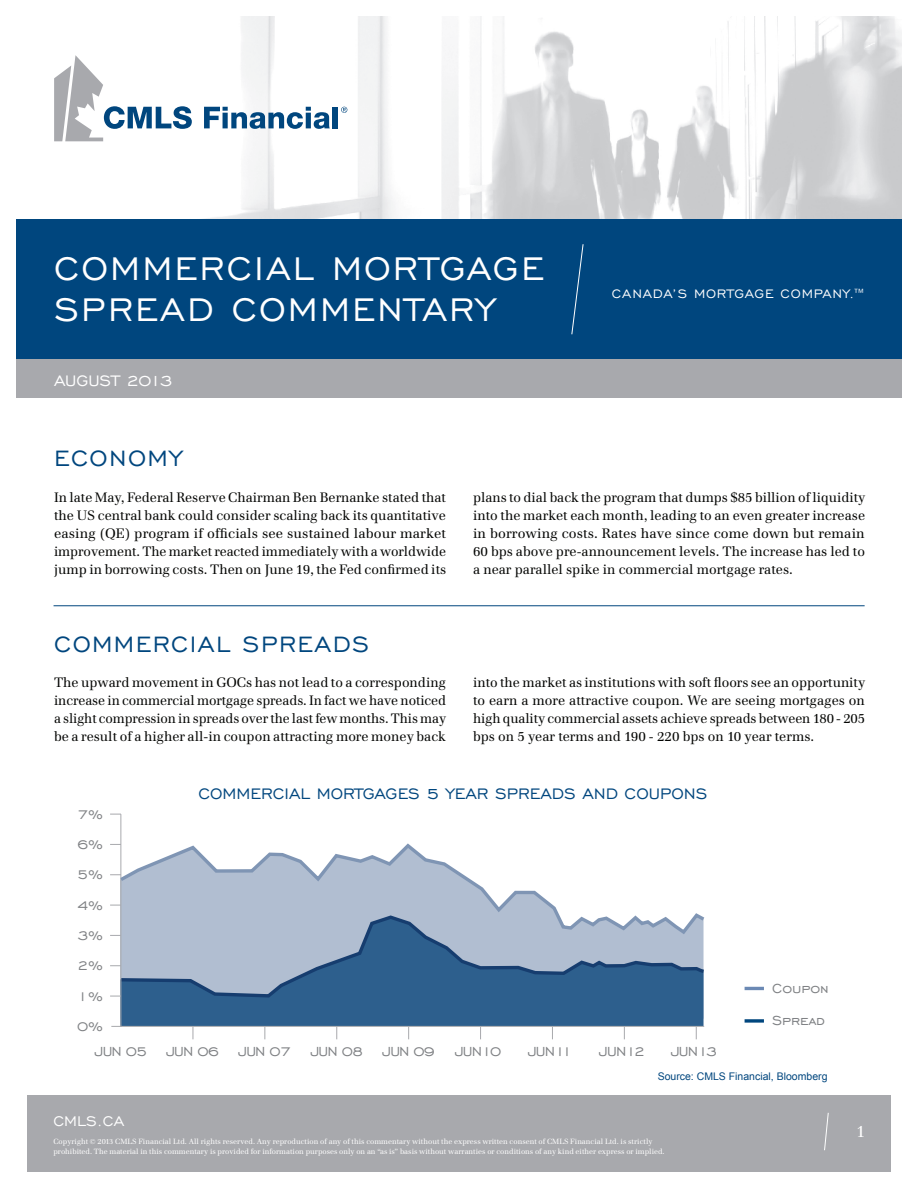
<style>
.page{position:relative;width:918px;height:1188px;background:#fff}
.page>*{position:absolute;margin:0;border:0;box-sizing:border-box;transform-origin:0 0}
.t1{font:42px/40.5px "Engravers Gothic BT";letter-spacing:.05em;color:#fff}
.t2{font:28.5px "Engravers Gothic BT";letter-spacing:.05em;color:#00467e}
.t3{font:19.5px "Engravers Gothic BT";color:#00467e}
.t4{font:19.5px "Engravers Gothic BT";letter-spacing:-.02em;color:#fff}
.t5{font:18px "Engravers Gothic BT";color:#fff}
.t6{font:16.8px/30.3px "Engravers Gothic BT";letter-spacing:-.05em;color:#808285}
.t7{font:16.8px/32.1px "Engravers Gothic BT";letter-spacing:-.005em;color:#808285}
.t8{font:16.5px "Emona";color:#fff}
.t9{font:15.75px "Engravers Gothic BT";letter-spacing:.05em;color:#fff}
.t10{font:13.5px/18px "Emona";color:#040503;text-align:justify}
.t11{font:10.5px "Arial";color:#00467e}
.t12{font:7.5px/10.5px "Emona";color:#fff}
</style>
<div class="page">
<img style="left:54px;top:16px;width:848px;height:203px">
<div style="left:16px;top:219px;width:886px;height:140px;background:#00467e"></div>
<div style="left:16px;top:359px;width:886px;height:39px;background:#a8a9ad"></div>
<svg style="left:204px;top:107px;width:126px;height:22px"></svg>
<div style="left:333px;top:107px;width:5px;height:21px;background:#00467e"></div>
<svg style="left:54px;top:55px;width:138px;height:86px"></svg>
<svg style="left:341px;top:107px;width:6px;height:6px"></svg>
<svg style="left:571px;top:244px;width:13px;height:91px"></svg>
<hr style="left:54px;top:606px;width:811px;height:1px;background:#00467e">
<div style="left:27px;top:1095px;width:863px;height:77px;background:#a8a9ad"></div>
<svg style="left:824px;top:1112px;width:5px;height:39px"></svg>
<div style="left:121px;top:999px;width:583px;height:27px;background:#2d5f8d"></div>
<svg style="left:118px;top:937px;width:586px;height:62px"></svg>
<hr style="left:120px;top:814px;width:1px;height:212px;background:#a8a9ad">
<hr style="left:111px;top:1026px;width:593px;height:1px;background:#a8a9ad">
<svg style="left:117px;top:841px;width:588px;height:96px"></svg>
<svg style="left:193px;top:1027px;width:1px;height:12px"></svg>
<svg style="left:264px;top:1027px;width:1px;height:12px"></svg>
<svg style="left:336px;top:1027px;width:1px;height:12px"></svg>
<svg style="left:408px;top:1027px;width:1px;height:12px"></svg>
<svg style="left:480px;top:1027px;width:1px;height:12px"></svg>
<svg style="left:552px;top:1027px;width:1px;height:12px"></svg>
<svg style="left:624px;top:1027px;width:1px;height:12px"></svg>
<svg style="left:696px;top:1027px;width:1px;height:12px"></svg>
<svg style="left:745px;top:1019px;width:19px;height:4px"></svg>
<hr style="left:745px;top:987px;width:19px;height:3px;background:#6b89b4">
<h1 class="t1" style="left:54px;top:247px;width:491px">Commercial Mortgage<br>Spread COMME</h1>
<h1 class="t1" style="left:377px;top:288px;width:120px">NTARY</h1>
<h3 class="t4" style="left:54px;top:370px;width:120px">August 2013</h3>
<h2 class="t2" style="left:54px;top:442px;width:133px">Economy</h2>
<p class="t9" style="left:612px;top:285px;width:93px">CANADA’S MORTGAGE</p>
<p class="t9" style="left:781px;top:285px;width:22px">COMPA</p>
<p class="t9" style="left:833px;top:285px;width:35px">NY.™</p>
<p class="t10" style="left:54px;top:489px;width:394px">In late May, Federal Reserve Chairman Ben Bernanke stated that the US central bank could consider scaling back its quantitative easing (QE) program if officials see sustained labour market improvement. The market reacted immediately with a worldwide jump in borrowing costs. Then on June 19, the Fed confirmed its</p>
<p class="t10" style="left:473px;top:489px;width:394px">plans to dial back the program that dumps $85 billion of liquidity into the market each month, leading to an even greater increase in borrowing costs. Rates have since come down but remain 60 bps above pre-announcement levels. The increase has led to a near parallel spike in commercial mortgage rates.</p>
<h2 class="t2" style="left:54px;top:628px;width:314px">Commercial Spreads</h2>
<p class="t10" style="left:54px;top:673px;width:394px">The upward movement in GOCs has not lead to a corresponding increase in commercial mortgage spreads. In fact we have noticed a slight compression in spreads over the last few months. This may be a result of a higher all-in coupon attracting more money back</p>
<p class="t10" style="left:473px;top:673px;width:394px">into the market as institutions with soft floors see an opportunity to earn a more attractive coupon. We are seeing mortgages on high quality commercial assets achieve spreads between 180 - 205 bps on 5 year terms and 190 - 220 bps on 10 year terms.</p>
<p class="t6" style="left:77px;top:798px;width:27px">7%</p>
<p class="t6" style="left:77px;top:829px;width:27px">6%</p>
<p class="t6" style="left:77px;top:859px;width:27px">5%</p>
<p class="t6" style="left:77px;top:890px;width:27px">4%</p>
<p class="t6" style="left:77px;top:920px;width:27px">3%</p>
<p class="t6" style="left:77px;top:950px;width:27px">2%<br>1%</p>
<h3 class="t3" style="left:198px;top:783px;width:497px">Commercial Mortgages 5 Year Spreads an d Coupons</h3>
<p class="t6" style="left:94px;top:1013px;width:408px;line-height:25.7px;text-indent:-17px">0%<br>JUN 05 JUN 06 JUN 07 JUN 08 JUN 09 JUN10</p>
<p class="t6" style="left:528px;top:1036px;width:46px">JUN11</p>
<p class="t6" style="left:599px;top:1036px;width:48px">JUN12</p>
<p class="t6" style="left:671px;top:1036px;width:48px">JUN13</p>
<p class="t7" style="left:772px;top:972px;width:58px">Coupon<br>Spread</p>
<p class="t11" style="left:658px;top:1070px;width:171px">Source: CMLS Financial, Bloomberg</p>
<h3 class="t5" style="left:53px;top:1112px;width:72px">CMLS.CA</h3>
<p class="t12" style="left:53px;top:1136px;width:613px">Copyright © 2013 CMLS Financial Ltd. All rights reserved. Any reproduction of any of this commentary without the express written consent of CMLS Financial Ltd. is strictly prohibited. The material in this commentary is provided for information purposes only on an “as is” basis without warranties or conditions of any kind either express or implied.</p>
<p class="t8" style="left:856px;top:1122px;width:11px">1</p>
</div>
